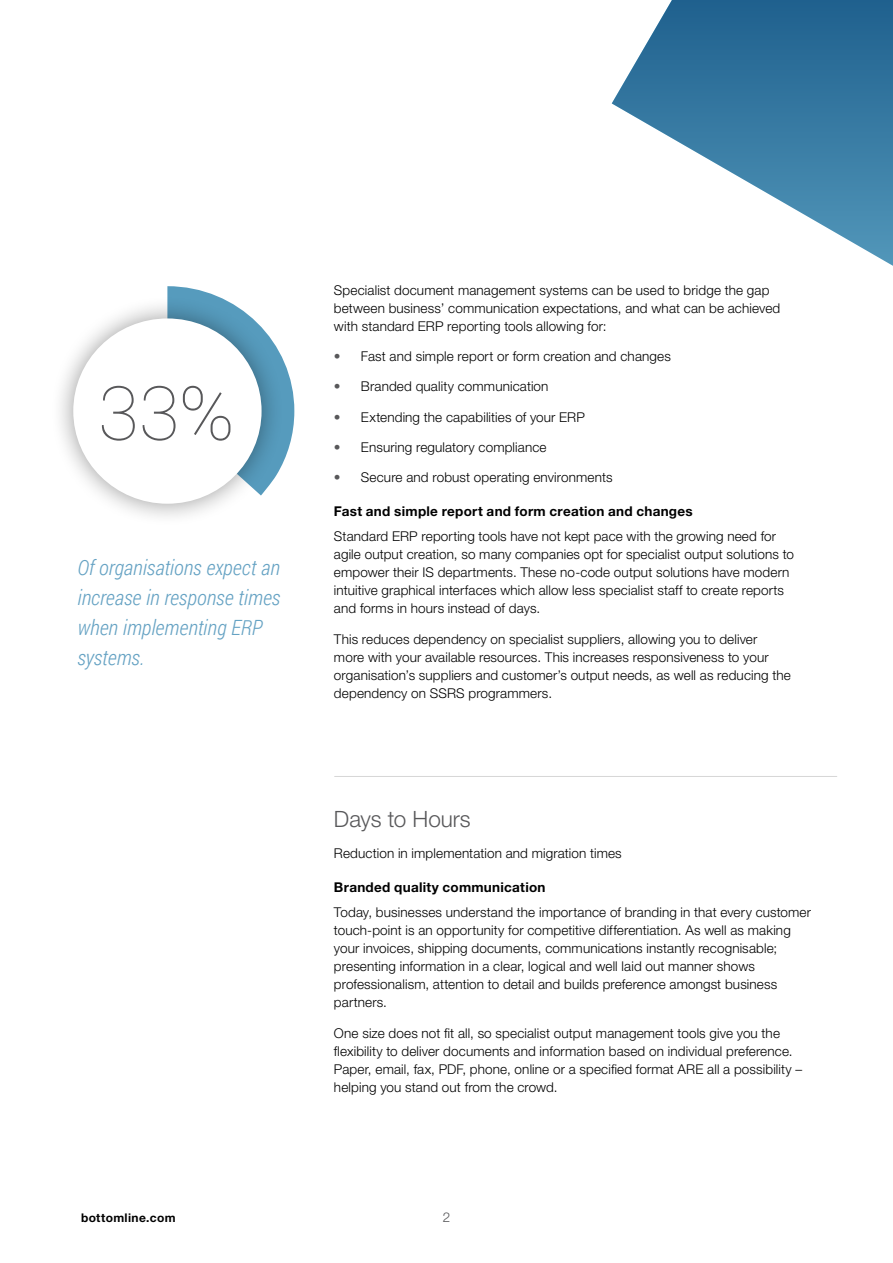
<style>
.page{position:relative;width:893px;height:1263px;background:#fff}
.page>*{position:absolute;margin:0;border:0;box-sizing:border-box;transform-origin:0 0}
.Chart_Numbers_Helvet{font:100 75px "Roboto";color:#58585a}
.Headline4_Helvetica{font:300 22.5px "Helvetica Neue LT Std";letter-spacing:-.005em;color:#58585a}
.Callout_Roboto_White{font:italic 300 21px/30px "Roboto Condensed";color:#65a2c3}
.Body_Copy_Helvetica{font:300 13.5px/18px "Helvetica Neue LT Std";letter-spacing:.01em;color:#000}
.Subhead_Helvetica_Ne{font:700 13.5px "Helvetica Neue LT Std";letter-spacing:.02em;color:#000}
.t1{font:300 13.5px "Helvetica Neue LT Std";color:#58585a}
.t2{font:700 12px "Helvetica Neue LT Std";letter-spacing:.03em;color:#000}
.s1{color:#58585a}
</style>
<div class="page">
<svg style="left:612px;top:0;width:281px;height:266px"></svg>
<hr style="left:335px;top:776px;width:502px;height:1px;background:#d6d6d6">
<svg style="left:167px;top:286px;width:127px;height:172px"></svg>
<div style="left:50px;top:295px;width:235px;height:231px;background:#000;opacity:.4"></div>
<div style="left:73px;top:318px;width:189px;height:186px;background:#fff;border-radius:50%"></div>
<p class="Chart_Numbers_Helvet" style="left:98px;top:361px;width:138px">33%</p>
<p class="Callout_Roboto_White" style="left:77px;top:551px;width:204px">Of organisations expect an increase in response times when implementing ERP systems.</p>
<p class="Body_Copy_Helvetica" style="left:334px;top:281px;width:448px">Specialist document management systems can be used to bridge the gap between business’ communication expectations, and what can be achieved with standard ERP reporting tools allowing for:</p>
<p class="Body_Copy_Helvetica" style="left:334px;top:347px;width:338px"><span class="s1">•</span> Fast and simple report or form creation and changes</p>
<p class="Body_Copy_Helvetica" style="left:334px;top:377px;width:216px"><span class="s1">•</span> Branded quality communication</p>
<p class="Body_Copy_Helvetica" style="left:334px;top:408px;width:252px"><span class="s1">•</span> Extending the capabilities of your ERP</p>
<p class="Body_Copy_Helvetica" style="left:334px;top:438px;width:214px"><span class="s1">•</span> Ensuring regulatory compliance</p>
<p class="Body_Copy_Helvetica" style="left:334px;top:468px;width:280px"><span class="s1">•</span> Secure and robust operating environments</p>
<p class="Subhead_Helvetica_Ne" style="left:334px;top:503px;width:360px">Fast and simple report and form creation and changes</p>
<p class="Body_Copy_Helvetica" style="left:334px;top:527px;width:461px">Standard ERP reporting tools have not kept pace with the growing need for agile output creation, so many companies opt for specialist output solutions to empower their IS departments. These no-code output solutions have modern intuitive graphical interfaces which allow less specialist staff to create reports and forms in hours instead of days.</p>
<p class="Body_Copy_Helvetica" style="left:334px;top:630px;width:458px">This reduces dependency on specialist suppliers, allowing you to deliver more with your available resources. This increases responsiveness to your organisation’s suppliers and customer’s output needs, as well as reducing the dependency on SSRS programmers.</p>
<p class="Headline4_Helvetica" style="left:334px;top:805px;width:138px">Days to Hours</p>
<p class="Body_Copy_Helvetica" style="left:334px;top:844px;width:289px">Reduction in implementation and migration times</p>
<p class="Subhead_Helvetica_Ne" style="left:334px;top:879px;width:213px">Branded quality communication</p>
<p class="Body_Copy_Helvetica" style="left:334px;top:903px;width:479px">Today, businesses understand the importance of branding in that every customer touch-point is an opportunity for competitive differentiation. As well as making your invoices, shipping documents, communications instantly recognisable; presenting information in a clear, logical and well laid out manner shows professionalism, attention to detail and builds preference amongst business partners.</p>
<p class="Body_Copy_Helvetica" style="left:334px;top:1024px;width:470px">One size does not fit all, so specialist output management tools give you the flexibility to deliver documents and information based on individual preference.<br>Paper, email, fax, PDF, phone, online or a specified format ARE all a possibility – helping you stand out from the crowd.</p>
<p class="t2" style="left:81px;top:1211px;width:96px">bottomline.com</p>
<p class="t1" style="left:443px;top:1209px;width:9px">2</p>
</div>
